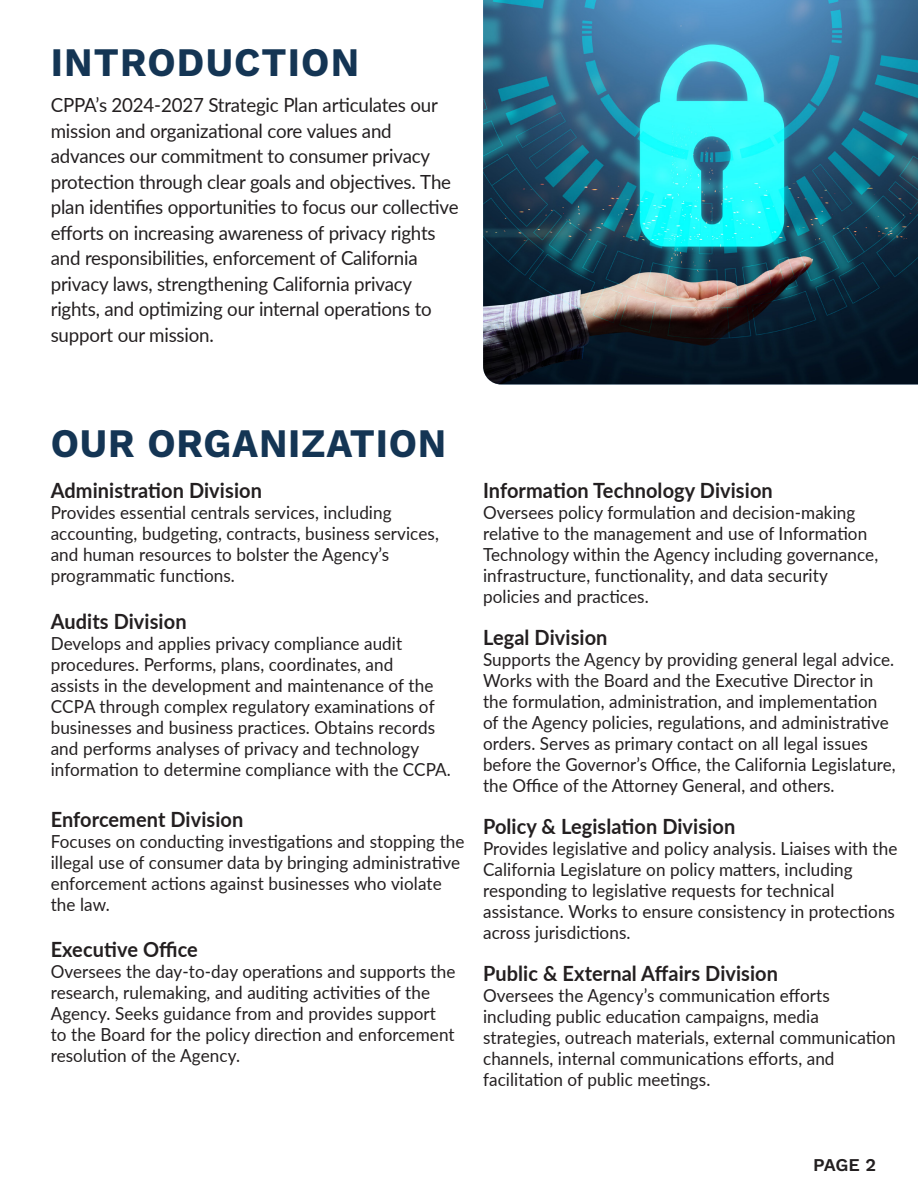
<style>
.page{position:relative;width:918px;height:1188px;background:#fff}
.page>*{position:absolute;margin:0;border:0;box-sizing:border-box;transform-origin:0 0}
.t1{font:700 40.5px "Work Sans";letter-spacing:.02em;color:#143554;scale:.95 1}
.t2{font:700 21px "Lato";letter-spacing:.005em;color:#231f20;scale:.95 1}
.t3{font:19.5px/25.5px "Lato";letter-spacing:-.01em;color:#231f20;scale:.96 1}
.t4{font:18px/21px "Lato";letter-spacing:.005em;color:#231f20;scale:.95 1}
.t5{font:600 18px "Work Sans";color:#231f20}
</style>
<div class="page">
<img style="left:483px;top:0;width:435px;height:384px">
<h2 class="t1" style="left:51px;top:39px;width:326px">INTRODUCTION</h2>
<p class="t3" style="left:51px;top:92px;width:426px">CPPA’s 2024-2027 Strategic Plan articulates our mission and organizational core values and advances our commitment to consumer privacy protection through clear goals and objectives. The plan identifies opportunities to focus our collective efforts on increasing awareness of privacy rights and responsibilities, enforcement of California privacy laws, strengthening California privacy rights, and optimizing our internal operations to support our mission.</p>
<h2 class="t1" style="left:51px;top:420px;width:418px">OUR ORGANIZATION</h2>
<h3 class="t2" style="left:51px;top:475px;width:224px">Administration Division</h3>
<p class="t4" style="left:51px;top:502px;width:410px">Provides essential centrals services, including accounting, budgeting, contracts, business services, and human resources to bolster the Agency’s programmatic functions.</p>
<h3 class="t2" style="left:51px;top:606px;width:145px">Audits Division</h3>
<p class="t4" style="left:51px;top:632px;width:423px">Develops and applies privacy compliance audit procedures. Performs, plans, coordinates, and<br>assists in the development and maintenance of the CCPA through complex regulatory examinations of businesses and business practices. Obtains records and performs analyses of privacy and technology information to determine compliance with the CCPA.</p>
<p class="t2" style="left:51px;top:804px;width:204px">Enforcement Division</p>
<p class="t4" style="left:51px;top:830px;width:437px">Focuses on conducting investigations and stopping the illegal use of consumer data by bringing administrative enforcement actions against businesses who violate the law.</p>
<p class="t2" style="left:51px;top:934px;width:156px">Executive Office</p>
<p class="t4" style="left:51px;top:961px;width:428px">Oversees the day-to-day operations and supports the research, rulemaking, and auditing activities of the Agency. Seeks guidance from and provides support to the Board for the policy direction and enforcement resolution of the Agency.</p>
<h3 class="t2" style="left:483px;top:475px;width:306px">Information Technology Division</h3>
<p class="t4" style="left:483px;top:502px;width:417px">Oversees policy formulation and decision-making relative to the management and use of Information Technology within the Agency including governance, infrastructure, functionality, and data security policies and practices.</p>
<h3 class="t2" style="left:483px;top:622px;width:132px">Legal Division</h3>
<p class="t4" style="left:483px;top:649px;width:436px">Supports the Agency by providing general legal advice.<br>Works with the Board and the Executive Director in the formulation, administration, and implementation of the Agency policies, regulations, and administrative orders. Serves as primary contact on all legal issues before the Governor’s Office, the California Legislature, the Office of the Attorney General, and others.</p>
<h3 class="t2" style="left:483px;top:811px;width:267px">Policy &amp; Legislation Division</h3>
<p class="t4" style="left:483px;top:838px;width:438px">Provides legislative and policy analysis. Liaises with the California Legislature on policy matters, including responding to legislative requests for technical assistance. Works to ensure consistency in protections across jurisdictions.</p>
<h3 class="t2" style="left:483px;top:958px;width:312px">Public &amp; External Affairs Division</h3>
<p class="t4" style="left:483px;top:985px;width:436px">Oversees the Agency’s communication efforts including public education campaigns, media strategies, outreach materials, external communication channels, internal communications efforts, and facilitation of public meetings.</p>
<p class="t5" style="left:813px;top:1155px;width:64px">PAGE 2</p>
</div>
